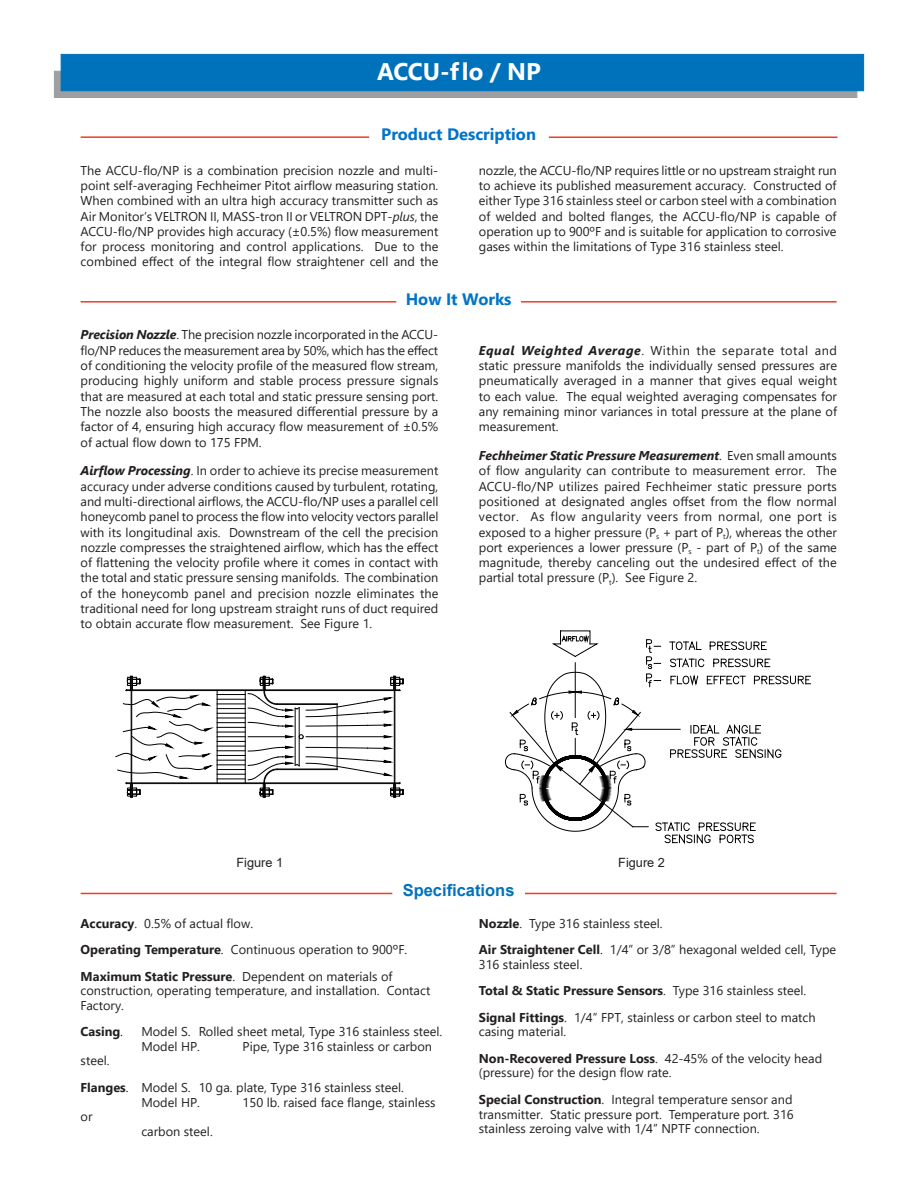
<style>
.page{position:relative;width:918px;height:1188px;background:#fff}
.page>*{position:absolute;margin:0;border:0;box-sizing:border-box;transform-origin:0 0}
.t1{font:700 24px "Segoe UI";color:#fff}
.t2{font:700 16.5px "Segoe UI";color:#0074c8}
.t3{font:700 16.5px "Arial";color:#0072bc}
.t4{font:12.75px/15.3px "Segoe UI";color:#231f20;text-align:justify}
.t5{font:700 12.75px "Segoe UI";color:#231f20}
.t6{font:12.75px "Arial";color:#231f20}
.s1{font-style:italic}
.s2{font-weight:700;font-style:italic}
.s3{font-weight:700}
.s4{font-weight:400}
</style>
<div class="page">
<hr style="left:81px;top:136px;width:288px;height:2px;background:#ef3c22">
<hr style="left:549px;top:136px;width:288px;height:2px;background:#ef3c22">
<hr style="left:81px;top:893px;width:311px;height:1px;background:#ef3c22">
<hr style="left:525px;top:893px;width:312px;height:1px;background:#ef3c22">
<hr style="left:81px;top:301px;width:315px;height:2px;background:#ef3c22">
<hr style="left:521px;top:301px;width:316px;height:2px;background:#ef3c22">
<svg style="left:54px;top:71px;width:803px;height:27px;background:#979da2"></svg>
<div style="left:61px;top:54px;width:803px;height:37px;background:#0072bc;border:1px solid #0072bc"></div>
<svg style="left:115px;top:676px;width:289px;height:122px"></svg>
<svg style="left:505px;top:631px;width:306px;height:213px"></svg>
<p class="t1" style="left:377px;top:49px;width:165px">ACCU-flo / NP</p>
<p class="t2" style="left:381px;top:119px;width:156px">Product Description</p>
<p class="t4" style="left:81px;top:161px;width:359px">The ACCU-flo/NP is a combination precision nozzle and multi&shy;point self-averaging Fechheimer Pitot airflow measuring station.<br>When combined with an ultra high accuracy transmitter such as Air Monitor’s VELTRON II, MASS-tron II or VELTRON DPT-<span class="s1">plus</span>, the ACCU-flo/NP provides high accuracy (±0.5%) flow measurement for process monitoring and control applications. Due to the combined effect of the integral flow straightener cell and the</p>
<p class="t4" style="left:479px;top:161px;width:359px">nozzle, the ACCU-flo/NP requires little or no upstream straight run to achieve its published measurement accuracy. Constructed of either Type 316 stainless steel or carbon steel with a combination of welded and bolted flanges, the ACCU-flo/NP is capable of operation up to 900ºF and is suitable for application to corrosive gases within the limitations of Type 316 stainless steel.</p>
<p class="t2" style="left:406px;top:283px;width:107px">How It Works</p>
<p class="t4" style="left:81px;top:326px;width:359px"><span class="s2">Precision Nozzle</span>. The precision nozzle incorporated in the ACCU&shy;flo/NP reduces the measurement area by 50%, which has the effect of conditioning the velocity profile of the measured flow stream, producing highly uniform and stable process pressure signals that are measured at each total and static pressure sensing port.<br>The nozzle also boosts the measured differential pressure by a factor of 4, ensuring high accuracy flow measurement of ±0.5% of actual flow down to 175 FPM.</p>
<p class="t4" style="left:81px;top:462px;width:359px"><span class="s2">Airflow Processing</span>. In order to achieve its precise measurement accuracy under adverse conditions caused by turbulent, rotating, and multi-directional airflows, the ACCU-flo/NP uses a parallel cell honeycomb panel to process the flow into velocity vectors parallel with its longitudinal axis. Downstream of the cell the precision nozzle compresses the straightened airflow, which has the effect of flattening the velocity profile where it comes in contact with the total and static pressure sensing manifolds. The combination of the honeycomb panel and precision nozzle eliminates the traditional need for long upstream straight runs of duct required to obtain accurate flow measurement. See Figure 1.</p>
<p class="t4" style="left:479px;top:341px;width:360px"><span class="s2">Equal Weighted Average</span>. Within the separate total and static pressure manifolds the individually sensed pressures are pneumatically averaged in a manner that gives equal weight to each value. The equal weighted averaging compensates for any remaining minor variances in total pressure at the plane of measurement.</p>
<p class="t4" style="left:479px;top:447px;width:360px"><span class="s2">Fechheimer Static Pressure Measurement</span>. Even small amounts of flow angularity can contribute to measurement error. The ACCU-flo/NP utilizes paired Fechheimer static pressure ports positioned at designated angles offset from the flow normal vector. As flow angularity veers from normal, one port is exposed to a higher pressure (P<sub>s</sub> + part of P<sub>t</sub>), whereas the other port experiences a lower pressure (P<sub>s</sub> - part of P<sub>t</sub>) of the same magnitude, thereby canceling out the undesired effect of the partial total pressure (P<sub>t</sub>). See Figure 2.</p>
<p class="t6" style="left:236px;top:853px;width:48px">Figure 1</p>
<p class="t6" style="left:618px;top:853px;width:48px">Figure 2</p>
<p class="t3" style="left:403px;top:879px;width:113px">Specifications</p>
<p class="t4" style="left:479px;top:914px;width:185px"><span class="s3">Nozzle</span>. Type 316 stainless steel.</p>
<p class="t4" style="left:479px;top:941px;width:359px;line-height:14.5px"><span class="s3">Air Straightener Cell</span>. 1/4” or 3/8” hexagonal welded cell, Type<br>316 stainless steel.</p>
<p class="t5" style="left:479px;top:979px;width:329px">Total &amp; Static Pressure Sensors<span class="s4">. Type 316 stainless steel.</span></p>
<p class="t4" style="left:479px;top:1009px;width:338px;line-height:14.5px"><span class="s3">Signal Fittings</span>. 1/4” FPT, stainless or carbon steel to match casing material.</p>
<p class="t4" style="left:479px;top:1050px;width:345px;line-height:14.5px"><span class="s3">Non-Recovered Pressure Loss</span>. 42-45% of the velocity head (pressure) for the design flow rate.</p>
<p class="t4" style="left:479px;top:1091px;width:316px;line-height:14.5px"><span class="s3">Special Construction</span>. Integral temperature sensor and transmitter. Static pressure port. Temperature port. 316 stainless zeroing valve with 1/4” NPTF connection.</p>
<p class="t4" style="left:81px;top:914px;width:174px"><span class="s3">Accuracy</span>. 0.5% of actual flow.</p>
<p class="t4" style="left:81px;top:941px;width:328px"><span class="s3">Operating Temperature</span>. Continuous operation to 900ºF.</p>
<p class="t4" style="left:81px;top:968px;width:351px;line-height:14.5px;text-align:left"><span class="s3">Maximum Static Pressure</span>. Dependent on materials of construction, operating temperature, and installation. Contact<br>Factory.</p>
<p class="t5" style="left:81px;top:1020px;width:44px">Casing<span class="s4">.</span></p>
<p class="t4" style="left:141px;top:1023px;width:302px">Model S. Rolled sheet metal, Type 316 stainless steel.</p>
<p class="t4" style="left:141px;top:1038px;width:60px">Model HP.</p>
<p class="t4" style="left:243px;top:1038px;width:191px">Pipe, Type 316 stainless or carbon</p>
<p class="t4" style="left:81px;top:1052px;width:30px">steel.</p>
<p class="t4" style="left:81px;top:1079px;width:325px"><span class="s3">Flanges</span>. Model S. 10 ga. plate, Type 316 stainless steel.</p>
<p class="t4" style="left:141px;top:1093px;width:60px">Model HP.</p>
<p class="t4" style="left:243px;top:1093px;width:194px">150 lb. raised face flange, stainless</p>
<p class="t4" style="left:81px;top:1108px;width:13px">or</p>
<p class="t4" style="left:141px;top:1122px;width:73px">carbon steel.</p>
</div>
